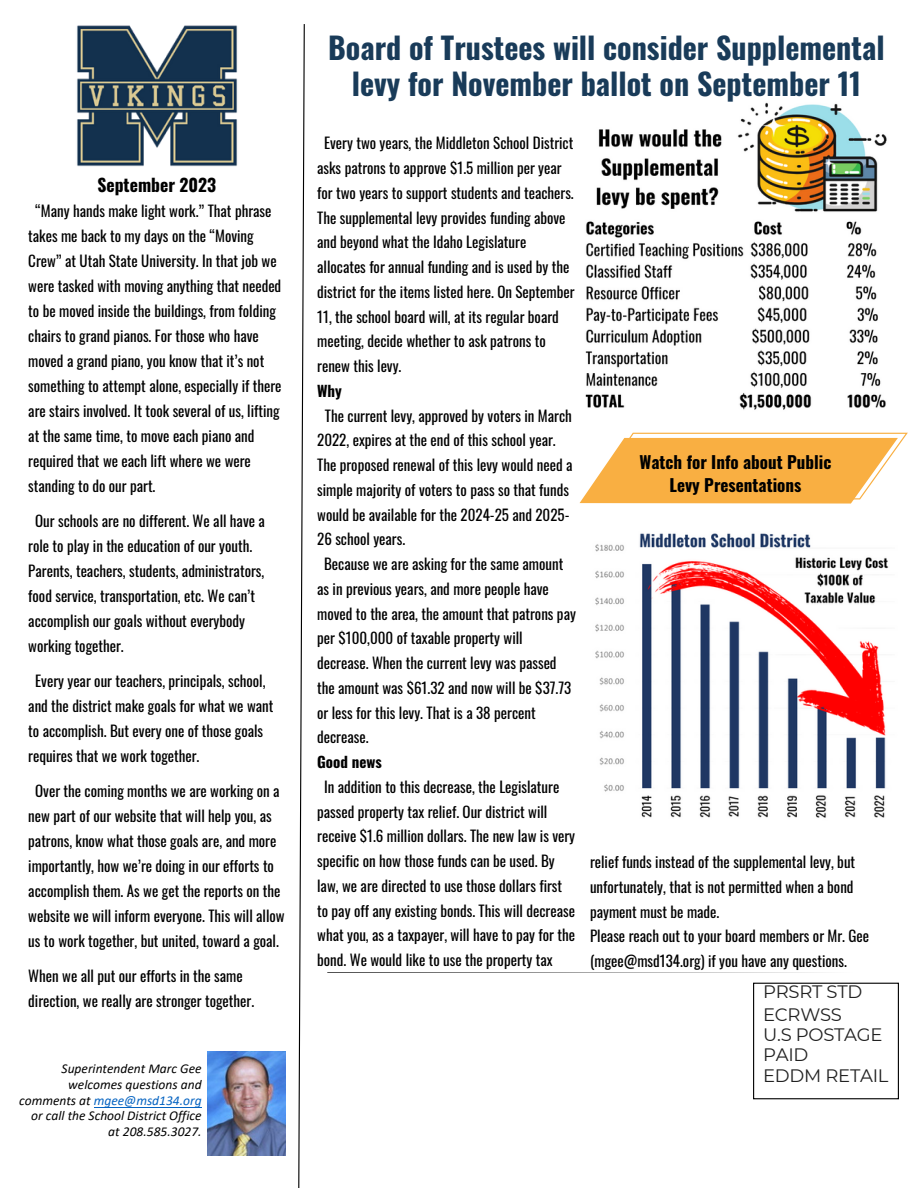
<style>
.page{position:relative;width:918px;height:1188px;background:#fff}
.page>*{position:absolute;margin:0;border:0;box-sizing:border-box;transform-origin:0 0}
.t1{font:700 30px/36px "Oswald";color:#193b59;text-align:center}
.t2{font:18px/22.5px "Montserrat";letter-spacing:-.015em;color:#222}
.t3{font:700 17.55px "Oswald";color:#000}
.t4{font:700 17.1px "Oswald";color:#000}
.t5{font:15px/24.8px "Oswald";color:#000}
.t6{font:700 15px "Oswald";color:#000}
.t7{font:italic 13.5px/15.8px "Calibri";color:#000;text-align:right}
.s1{color:#0563c1}
</style>
<div class="page">
<svg style="left:298px;top:24px;width:7px;height:1164px"></svg>
<img style="left:208px;top:1052px;width:78px;height:103px">
<hr style="left:94px;top:1107px;width:108px;height:1px;background:#0563c1">
<img style="left:77px;top:25px;width:161px;height:142px">
<svg style="left:327px;top:972px;width:496px;height:1px"></svg>
<div style="left:753px;top:983px;width:146px;height:116px;border:1px solid #000"></div>
<img style="left:585px;top:102px;width:302px;height:308px">
<img style="left:595px;top:533px;width:294px;height:285px">
<svg style="left:580px;top:433px;width:328px;height:71px"></svg>
<p class="t3" style="left:98px;top:171px;width:120px">September 2023</p>
<p class="t5" style="left:28px;top:197px;width:255px;text-indent:7px">“Many hands make light work.” That phrase takes me back to my days on the “Moving Crew” at Utah State University. In that job we were tasked with moving anything that needed to be moved inside the buildings, from folding chairs to grand pianos. For those who have moved a grand piano, you know that it’s not something to attempt alone, especially if there are stairs involved. It took several of us, lifting at the same time, to move each piano and required that we each lift where we were standing to do our part.</p>
<p class="t5" style="left:28px;top:507px;width:238px;text-indent:7px">Our schools are no different. We all have a role to play in the education of our youth.<br>Parents, teachers, students, administrators, food service, transportation, etc. We can’t accomplish our goals without everybody working together.</p>
<p class="t5" style="left:28px;top:667px;width:247px;text-indent:7px">Every year our teachers, principals, school, and the district make goals for what we want to accomplish. But every one of those goals requires that we work together.</p>
<p class="t5" style="left:28px;top:777px;width:258px;text-indent:7px">Over the coming months we are working on a new part of our website that will help you, as patrons, know what those goals are, and more importantly, how we’re doing in our efforts to accomplish them. As we get the reports on the website we will inform everyone. This will allow us to work together, but united, toward a goal.</p>
<p class="t5" style="left:28px;top:962px;width:227px">When we all put our efforts in the same direction, we really are stronger together.</p>
<p class="t7" style="left:19px;top:1062px;width:184px">Superintendent Marc Gee welcomes questions and comments at <span class="s1">mgee@msd134.org </span>or call the School District Office</p>
<p class="t7" style="left:108px;top:1125px;width:95px">at 208.585.3027.</p>
<p class="t1" style="left:328px;top:29px;width:558px">Board of Trustees will consider Supplemental levy for November ballot on September 11</p>
<p class="t5" style="left:317px;top:130px;width:259px;text-indent:7px">Every two years, the Middleton School District asks patrons to approve $1.5 million per year for two years to support students and teachers.<br>The supplemental levy provides funding above and beyond what the Idaho Legislature allocates for annual funding and is used by the district for the items listed here. On September 11, the school board will, at its regular board meeting, decide whether to ask patrons to renew this levy.</p>
<p class="t6" style="left:317px;top:379px;width:26px">Why</p>
<p class="t5" style="left:317px;top:402px;width:257px;text-indent:8px">The current levy, approved by voters in March 2022, expires at the end of this school year.<br>The proposed renewal of this levy would need a simple majority of voters to pass so that funds would be available for the 2024-25 and 2025- 26 school years.</p>
<p class="t5" style="left:317px;top:551px;width:260px;text-indent:7px">Because we are asking for the same amount as in previous years, and more people have moved to the area, the amount that patrons pay per $100,000 of taxable property will decrease. When the current levy was passed the amount was $61.32 and now will be $37.73 or less for this levy. That is a 38 percent decrease.</p>
<p class="t6" style="left:317px;top:750px;width:66px">Good news</p>
<p class="t5" style="left:317px;top:774px;width:259px;text-indent:7px">In addition to this decrease, the Legislature passed property tax relief. Our district will receive $1.6 million dollars. The new law is very specific on how those funds can be used. By law, we are directed to use those dollars first to pay off any existing bonds. This will decrease what you, as a taxpayer, will have to pay for the bond. We would like to use the property tax</p>
<p class="t4" style="left:640px;top:448px;width:193px">Watch for Info about Public</p>
<p class="t4" style="left:670px;top:471px;width:133px">Levy Presentations</p>
<p class="t5" style="left:590px;top:849px;width:267px;text-align:justify">relief funds instead of the supplemental levy, but unfortunately, that is not permitted when a bond payment must be made.</p>
<p class="t5" style="left:590px;top:923px;width:281px">Please reach out to your board members or Mr. Gee (mgee@msd134.org) if you have any questions.</p>
<p class="t2" style="left:763px;top:981px;width:101px">PRSRT STD<br>ECRWSS</p>
<p class="t2" style="left:763px;top:1023px;width:121px">U.S POSTAGE</p>
<p class="t2" style="left:763px;top:1044px;width:47px">PAID</p>
<p class="t2" style="left:763px;top:1064px;width:127px">EDDM RETAIL</p>
</div>
